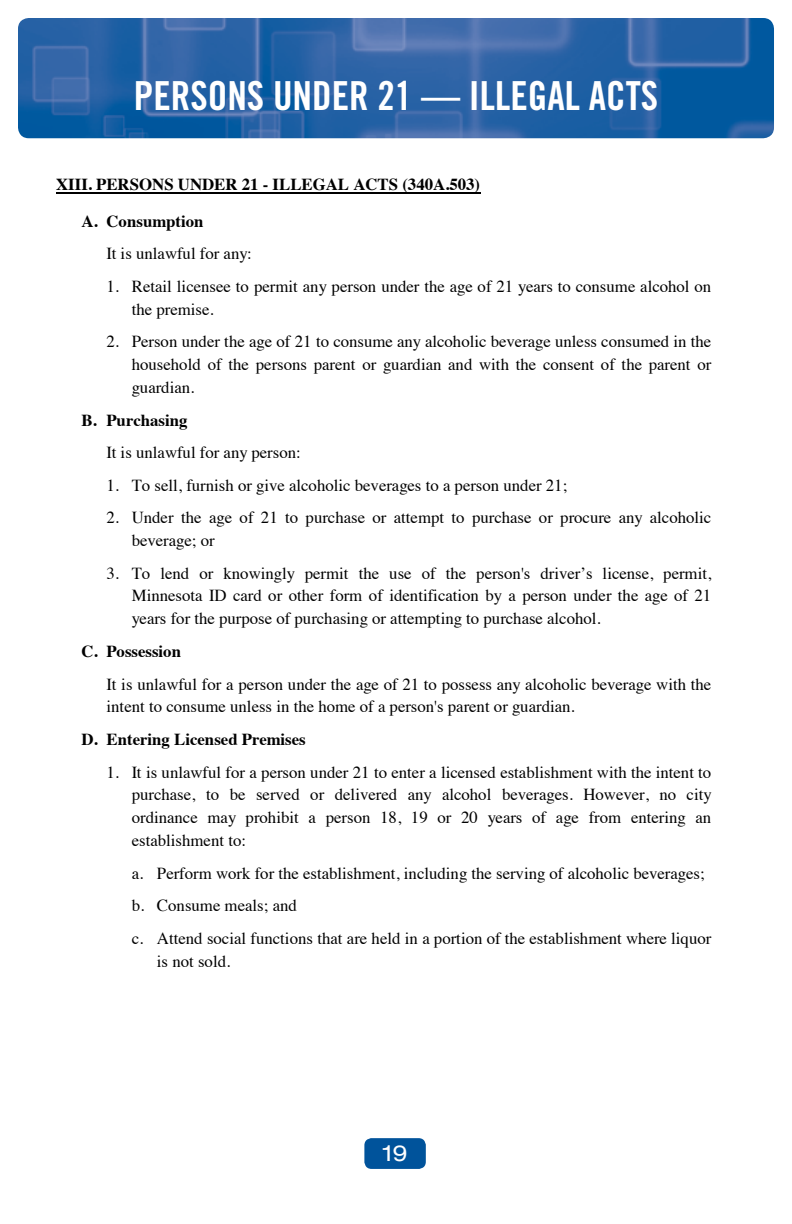
<style>
.page{position:relative;width:792px;height:1224px;background:#fff}
.page>*{position:absolute;margin:0;border:0;box-sizing:border-box;transform-origin:0 0}
.t1{font:40px "Trade Gothic LT Std Bd Cn 20";color:#fff}
.t2{font:expanded 22px "Helvetica Neue";color:#fff}
.t3{font:16.8px/22.8px "Times";color:#000}
.t4{font:700 16.8px/36.6px "Times";color:#000}
.s1{font-weight:700}
</style>
<div class="page">
<div style="left:364px;top:1138px;width:62px;height:31px;background:#00539b;border-radius:7px"></div>
<img style="left:18px;top:18px;width:756px;height:120px">
<hr style="left:56px;top:192px;width:424px;height:2px;background:#000">
<p class="t1" style="left:134px;top:71px;width:526px">PERSONS UNDER 21 — ILLEGAL ACTS</p>
<p class="t4" style="left:81px;top:164px;width:400px;text-indent:-25px">XIII. PERSONS UNDER 21 - ILLEGAL ACTS (340A.503)<br>A. Consumption</p>
<p class="t3" style="left:107px;top:241px;width:147px">It is unlawful for any:</p>
<p class="t3" style="left:132px;top:273px;width:581px;text-indent:-25px">1. Retail licensee to permit any person under the age of 21 years to consume alcohol on the premise.</p>
<p class="t3" style="left:132px;top:329px;width:581px;text-align:justify;text-indent:-25px">2. Person under the age of 21 to consume any alcoholic beverage unless consumed in the household of the persons parent or guardian and with the consent of the parent or guardian.</p>
<p class="t3" style="left:107px;top:403px;width:196px;line-height:32.2px;text-indent:-25px"><span class="s1">B. Purchasing<br></span>It is unlawful for any person:</p>
<p class="t3" style="left:107px;top:472px;width:462px">1. To sell, furnish or give alcoholic beverages to a person under 21;</p>
<p class="t3" style="left:132px;top:505px;width:581px;text-indent:-25px">2. Under the age of 21 to purchase or attempt to purchase or procure any alcoholic beverage; or</p>
<p class="t3" style="left:132px;top:560px;width:581px;text-align:justify;text-indent:-25px">3. To lend or knowingly permit the use of the person's driver’s license, permit, Minnesota ID card or other form of identification by a person under the age of 21 years for the purpose of purchasing or attempting to purchase alcohol.</p>
<p class="t3" style="left:107px;top:634px;width:606px;line-height:32.2px;text-indent:-25px"><span class="s1">C. Possession<br></span>It is unlawful for a person under the age of 21 to possess any alcoholic beverage with the</p>
<p class="t3" style="left:81px;top:689px;width:495px;line-height:33px;text-indent:25px">intent to consume unless in the home of a person's parent or guardian.<br><span class="s1">D. Entering Licensed Premises</span></p>
<p class="t3" style="left:132px;top:759px;width:582px;text-align:justify;text-indent:-25px">1. It is unlawful for a person under 21 to enter a licensed establishment with the intent to purchase, to be served or delivered any alcohol beverages. However, no city ordinance may prohibit a person 18, 19 or 20 years of age from entering an establishment to:</p>
<p class="t3" style="left:132px;top:855px;width:581px;line-height:32.6px">a. Perform work for the establishment, including the serving of alcoholic beverages; b. Consume meals; and<br>c. Attend social functions that are held in a portion of the establishment where liquor</p>
<p class="t3" style="left:157px;top:948px;width:75px">is not sold.</p>
<h2 class="t2" style="left:383px;top:1140px;width:26px">19</h2>
</div>
